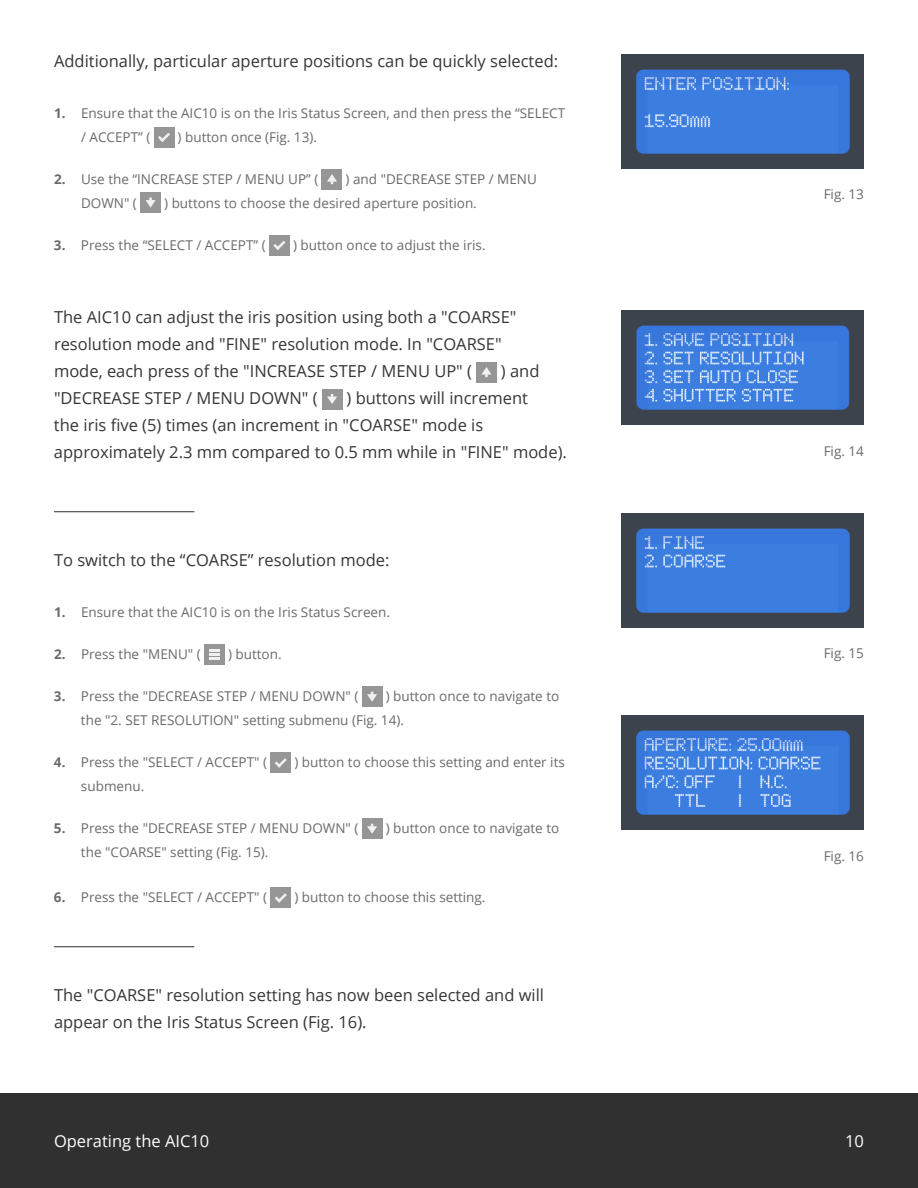
<style>
.page{position:relative;width:918px;height:1188px;background:#fff}
.page>*{position:absolute;margin:0;border:0;box-sizing:border-box;transform-origin:0 0}
.t1{font:16.5px/27px "Open Sans";color:#373636}
.t2{font:16.5px "Open Sans";color:#fff}
.t3{font:13.5px/24px "Open Sans";color:#6c6969}
.s1{font-weight:700}
</style>
<div class="page">
<div style="left:154px;top:127px;width:20px;height:20px;background:#969696"></div>
<svg style="left:158px;top:133px;width:12px;height:9px"></svg>
<div style="left:322px;top:169px;width:20px;height:20px;background:#969696"></div>
<svg style="left:327px;top:174px;width:10px;height:10px"></svg>
<div style="left:140px;top:192px;width:21px;height:21px;background:#969696"></div>
<svg style="left:146px;top:198px;width:10px;height:10px"></svg>
<div style="left:269px;top:235px;width:21px;height:20px;background:#969696"></div>
<svg style="left:273px;top:241px;width:12px;height:9px"></svg>
<img style="left:621px;top:54px;width:243px;height:114px">
<div style="left:0;top:1094px;width:918px;height:94px;background:#303030"></div>
<div style="left:476px;top:362px;width:21px;height:20px;background:#969696"></div>
<svg style="left:481px;top:367px;width:11px;height:10px"></svg>
<div style="left:322px;top:389px;width:20px;height:20px;background:#969696"></div>
<svg style="left:327px;top:394px;width:10px;height:10px"></svg>
<hr style="left:54px;top:511px;width:140px;height:1px;background:#2f2f2e">
<div style="left:204px;top:645px;width:21px;height:20px;background:#969696"></div>
<svg style="left:209px;top:650px;width:10px;height:10px"></svg>
<div style="left:362px;top:687px;width:20px;height:20px;background:#969696"></div>
<svg style="left:367px;top:692px;width:10px;height:10px"></svg>
<div style="left:271px;top:752px;width:20px;height:21px;background:#969696"></div>
<svg style="left:275px;top:758px;width:12px;height:10px"></svg>
<div style="left:362px;top:819px;width:20px;height:20px;background:#969696"></div>
<svg style="left:367px;top:824px;width:10px;height:10px"></svg>
<div style="left:271px;top:888px;width:20px;height:20px;background:#969696"></div>
<svg style="left:275px;top:893px;width:12px;height:10px"></svg>
<hr style="left:54px;top:946px;width:140px;height:1px;background:#2f2f2e">
<img style="left:621px;top:310px;width:243px;height:115px">
<img style="left:621px;top:513px;width:243px;height:114px">
<img style="left:621px;top:716px;width:243px;height:114px">
<p class="t1" style="left:54px;top:47px;width:506px">Additionally, particular aperture positions can be quickly selected:</p>
<p class="t3" style="left:81px;top:100px;width:486px;text-indent:-27px"><span class="s1">1.</span> Ensure that the AIC10 is on the Iris Status Screen, and then press the “SELECT / ACCEPT” (</p>
<p class="t3" style="left:178px;top:124px;width:141px">) button once (Fig. 13).</p>
<p class="t3" style="left:54px;top:166px;width:266px"><span class="s1">2.</span> Use the “INCREASE STEP / MENU UP” (</p>
<p class="t3" style="left:346px;top:166px;width:193px">) and "DECREASE STEP / MENU</p>
<p class="t3" style="left:81px;top:190px;width:57px">DOWN" (</p>
<p class="t3" style="left:164px;top:190px;width:314px">) buttons to choose the desired aperture position.</p>
<p class="t3" style="left:54px;top:232px;width:213px"><span class="s1">3.</span> Press the “SELECT / ACCEPT” (</p>
<p class="t3" style="left:293px;top:232px;width:194px">) button once to adjust the iris.</p>
<p class="t1" style="left:54px;top:303px;width:464px">The AIC10 can adjust the iris position using both a "COARSE" resolution mode and "FINE" resolution mode. In "COARSE" mode, each press of the "INCREASE STEP / MENU UP" (</p>
<p class="t1" style="left:501px;top:357px;width:40px">) and</p>
<p class="t1" style="left:54px;top:384px;width:514px;text-indent:293px">) buttons will increment<br>the iris five (5) times (an increment in "COARSE" mode is approximately 2.3 mm compared to 0.5 mm while in "FINE" mode).</p>
<p class="t1" style="left:54px;top:384px;width:265px">"DECREASE STEP / MENU DOWN" (</p>
<p class="t1" style="left:54px;top:546px;width:337px">To switch to the “COARSE” resolution mode:</p>
<p class="t3" style="left:54px;top:600px;width:338px"><span class="s1">1.</span> Ensure that the AIC10 is on the Iris Status Screen.</p>
<p class="t3" style="left:54px;top:642px;width:148px"><span class="s1">2.</span> Press the "MENU" (</p>
<p class="t3" style="left:228px;top:642px;width:55px">) button.</p>
<p class="t3" style="left:54px;top:684px;width:306px"><span class="s1">3.</span> Press the "DECREASE STEP / MENU DOWN" (</p>
<p class="t3" style="left:81px;top:684px;width:480px;text-indent:305px">) button once to navigate to the "2. SET RESOLUTION" setting submenu (Fig. 14).</p>
<p class="t3" style="left:54px;top:750px;width:215px"><span class="s1">4.</span> Press the "SELECT / ACCEPT" (</p>
<p class="t3" style="left:294px;top:750px;width:272px">) button to choose this setting and enter its</p>
<p class="t3" style="left:81px;top:774px;width:65px">submenu.</p>
<p class="t3" style="left:54px;top:816px;width:306px"><span class="s1">5.</span> Press the "DECREASE STEP / MENU DOWN" (</p>
<p class="t3" style="left:386px;top:816px;width:175px">) button once to navigate to</p>
<p class="t3" style="left:81px;top:840px;width:189px">the "COARSE" setting (Fig. 15).</p>
<p class="t3" style="left:54px;top:885px;width:215px"><span class="s1">6.</span> Press the "SELECT / ACCEPT" (</p>
<p class="t3" style="left:294px;top:885px;width:193px">) button to choose this setting.</p>
<p class="t1" style="left:54px;top:981px;width:492px">The "COARSE" resolution setting has now been selected and will appear on the Iris Status Screen (Fig. 16).</p>
<p class="t3" style="left:824px;top:182px;width:42px">Fig. 13</p>
<p class="t3" style="left:824px;top:439px;width:42px">Fig. 14</p>
<p class="t3" style="left:824px;top:641px;width:42px">Fig. 15</p>
<p class="t3" style="left:824px;top:844px;width:42px">Fig. 16</p>
<p class="t2" style="left:54px;top:1129px;width:157px">Operating the AIC10</p>
<p class="t2" style="left:845px;top:1129px;width:20px">10</p>
</div>
